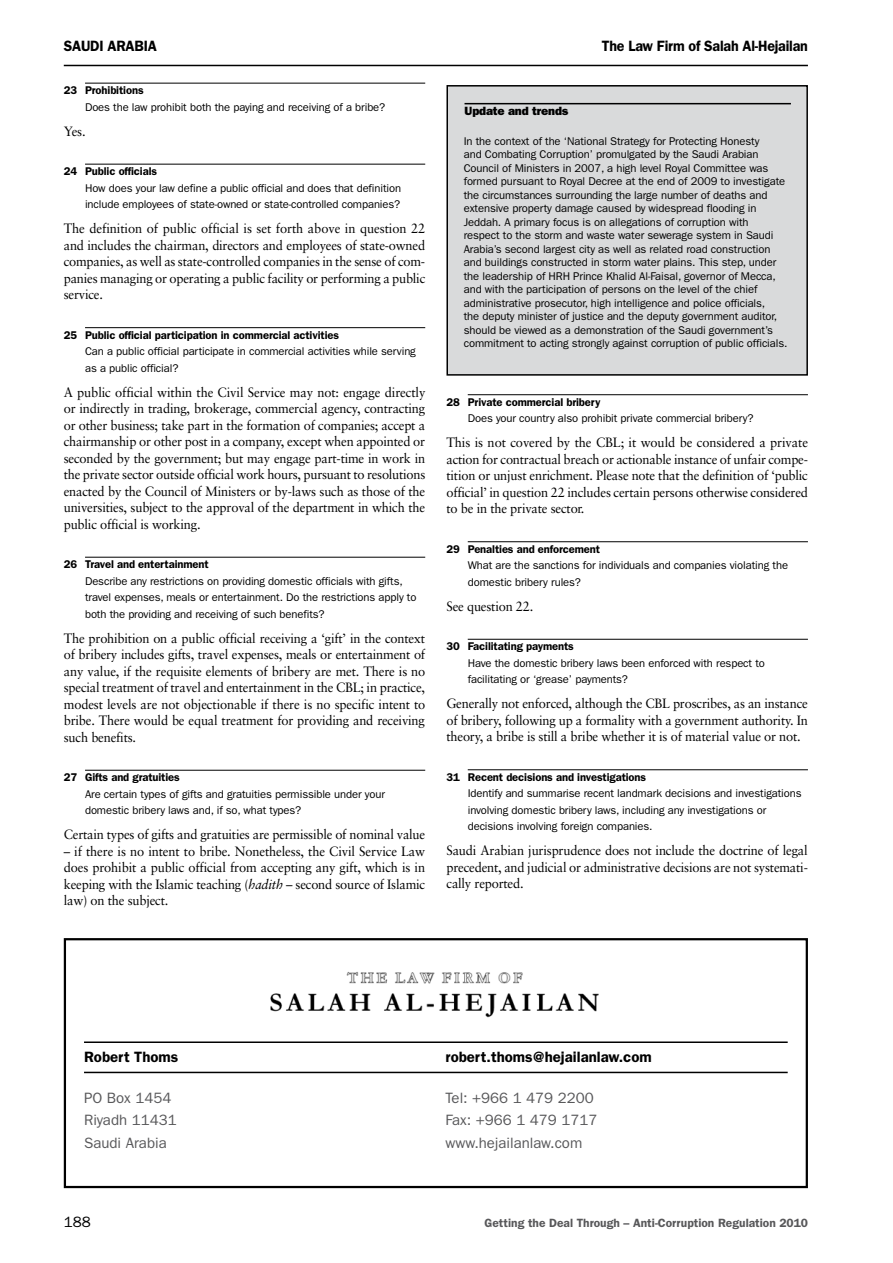
<style>
.page{position:relative;width:893px;height:1263px;background:#fff}
.page>*{position:absolute;margin:0;border:0;box-sizing:border-box;transform-origin:0 0}
.t1{font:15px "Franklin Gothic";color:#58585a}
.t2{font:600 15px "Franklin Gothic";color:#000;scale:.95 1}
.t3{font:600 15px "Franklin Gothic";color:#000}
.t4{font:15px "Franklin Gothic";color:#000}
.t5{font:13.5px/16.5px "Sabon";letter-spacing:-.015em;color:#000;text-align:justify;scale:.95 1}
.t6{font:600 12px "Franklin Gothic";color:#58585a}
.t7{font:800 12px "Franklin Gothic";letter-spacing:-.01em;color:#000}
.t8{font:11.25px/13.5px "Franklin Gothic";letter-spacing:-.01em;color:#000}
.t9{font:600 11.25px "Franklin Gothic";letter-spacing:-.01em;color:#000}
.s1{font-style:italic}
</style>
<div class="page">
<hr style="left:64px;top:65px;width:744px;height:1px;background:#000">
<hr style="left:85px;top:83px;width:340px;height:1px;background:#000">
<hr style="left:85px;top:164px;width:340px;height:1px;background:#000">
<hr style="left:85px;top:327px;width:340px;height:1px;background:#000">
<hr style="left:85px;top:557px;width:340px;height:1px;background:#000">
<hr style="left:85px;top:770px;width:340px;height:1px;background:#000">
<hr style="left:468px;top:394px;width:340px;height:1px;background:#000">
<hr style="left:468px;top:541px;width:340px;height:1px;background:#000">
<hr style="left:468px;top:639px;width:340px;height:1px;background:#000">
<hr style="left:468px;top:769px;width:340px;height:1px;background:#000">
<div style="left:447px;top:86px;width:360px;height:289px;background:#d9dadb"></div>
<div style="left:446px;top:85px;width:362px;height:291px;border:2px solid #000"></div>
<hr style="left:464px;top:103px;width:327px;height:1px;background:#000">
<hr style="left:84px;top:1041px;width:704px;height:2px;background:#000">
<hr style="left:84px;top:1072px;width:704px;height:1px;background:#000">
<img style="left:270px;top:971px;width:329px;height:47px">
<div style="left:64px;top:938px;width:744px;height:250px;border:2px solid #000"></div>
<p class="t2" style="left:64px;top:37px;width:100px">saudi arabia</p>
<p class="t2" style="left:602px;top:37px;width:218px">The Law Firm of Salah Al-Hejailan</p>
<p class="t9" style="left:64px;top:84px;width:81px">23 Prohibitions</p>
<p class="t8" style="left:85px;top:100px;width:302px">Does the law prohibit both the paying and receiving of a bribe?</p>
<p class="t5" style="left:64px;top:123px;width:24px">Yes.</p>
<p class="t9" style="left:64px;top:165px;width:95px">24 Public officials</p>
<p class="t8" style="left:85px;top:180px;width:318px;line-height:16.5px">How does your law define a public official and does that definition include employees of state-owned or state-controlled companies?</p>
<p class="t5" style="left:64px;top:220px;width:382px">The definition of public official is set forth above in question 22 and includes the chairman, directors and employees of state-owned companies, as well as state-controlled companies in the sense of com&shy;panies managing or operating a public facility or performing a public service.</p>
<p class="t9" style="left:64px;top:328px;width:277px">25 Public official participation in commercial activities</p>
<p class="t8" style="left:85px;top:343px;width:332px;line-height:16.5px">Can a public official participate in commercial activities while serving as a public official?</p>
<p class="t5" style="left:64px;top:384px;width:382px">A public official within the Civil Service may not: engage directly or indirectly in trading, brokerage, commercial agency, contracting or other business; take part in the formation of companies; accept a chairmanship or other post in a company, except when appointed or seconded by the government; but may engage part-time in work in the private sector outside official work hours, pursuant to resolutions enacted by the Council of Ministers or by-laws such as those of the universities, subject to the approval of the department in which the public official is working.</p>
<p class="t9" style="left:64px;top:558px;width:147px">26 Travel and entertainment</p>
<p class="t8" style="left:85px;top:573px;width:333px;line-height:16.5px">Describe any restrictions on providing domestic officials with gifts, travel expenses, meals or entertainment. Do the restrictions apply to both the providing and receiving of such benefits?</p>
<p class="t5" style="left:64px;top:630px;width:382px">The prohibition on a public official receiving a ‘gift’ in the context of bribery includes gifts, travel expenses, meals or entertainment of any value, if the requisite elements of bribery are met. There is no special treatment of travel and entertainment in the CBL; in practice, modest levels are not objectionable if there is no specific intent to bribe. There would be equal treatment for providing and receiving such benefits.</p>
<p class="t9" style="left:64px;top:771px;width:118px">27 Gifts and gratuities</p>
<p class="t8" style="left:85px;top:786px;width:301px;line-height:16.5px">Are certain types of gifts and gratuities permissible under your domestic bribery laws and, if so, what types?</p>
<p class="t5" style="left:64px;top:826px;width:382px">Certain types of gifts and gratuities are permissible of nominal value</p>
<p class="t5" style="left:64px;top:843px;width:382px">– if there is no intent to bribe. Nonetheless, the Civil Service Law does prohibit a public official from accepting any gift, which is in keeping with the Islamic teaching (<span class="s1">hadith</span> – second source of Islamic law) on the subject.</p>
<p class="t7" style="left:464px;top:104px;width:105px">Update and trends</p>
<p class="t8" style="left:464px;top:134px;width:325px">In the context of the ‘National Strategy for Protecting Honesty<br>and Combating Corruption’ promulgated by the Saudi Arabian Council of Ministers in 2007, a high level Royal Committee was formed pursuant to Royal Decree at the end of 2009 to investigate the circumstances surrounding the large number of deaths and extensive property damage caused by widespread flooding in Jeddah. A primary focus is on allegations of corruption with<br>respect to the storm and waste water sewerage system in Saudi Arabia’s second largest city as well as related road construction and buildings constructed in storm water plains. This step, under the leadership of HRH Prince Khalid Al-Faisal, governor of Mecca, and with the participation of persons on the level of the chief administrative prosecutor, high intelligence and police officials,<br>the deputy minister of justice and the deputy government auditor, should be viewed as a demonstration of the Saudi government’s commitment to acting strongly against corruption of public officials.</p>
<p class="t9" style="left:446px;top:395px;width:156px">28 Private commercial bribery</p>
<p class="t8" style="left:468px;top:412px;width:287px">Does your country also prohibit private commercial bribery?</p>
<p class="t5" style="left:446px;top:434px;width:382px">This is not covered by the CBL; it would be considered a private action for contractual breach or actionable instance of unfair compe&shy;tition or unjust enrichment. Please note that the definition of ‘public official’ in question 22 includes certain persons otherwise considered to be in the private sector.</p>
<p class="t9" style="left:446px;top:542px;width:155px">29 Penalties and enforcement</p>
<p class="t8" style="left:468px;top:557px;width:322px;line-height:16.5px">What are the sanctions for individuals and companies violating the domestic bribery rules?</p>
<p class="t5" style="left:446px;top:598px;width:93px">See question 22.</p>
<p class="t9" style="left:446px;top:640px;width:129px">30 Facilitating payments</p>
<p class="t8" style="left:468px;top:655px;width:299px;line-height:16.5px">Have the domestic bribery laws been enforced with respect to facilitating or ‘grease’ payments?</p>
<p class="t5" style="left:446px;top:695px;width:382px">Generally not enforced, although the CBL proscribes, as an instance of bribery, following up a formality with a government authority. In theory, a bribe is still a bribe whether it is of material value or not.</p>
<p class="t9" style="left:446px;top:770px;width:201px">31 Recent decisions and investigations</p>
<p class="t8" style="left:468px;top:785px;width:335px;line-height:16.5px">Identify and summarise recent landmark decisions and investigations involving domestic bribery laws, including any investigations or decisions involving foreign companies.</p>
<p class="t5" style="left:446px;top:842px;width:382px">Saudi Arabian jurisprudence does not include the doctrine of legal precedent, and judicial or administrative decisions are not systemati&shy;cally reported.</p>
<p class="t3" style="left:84px;top:1048px;width:96px">Robert Thoms</p>
<p class="t3" style="left:446px;top:1048px;width:208px">robert.thoms@hejailanlaw.com</p>
<p class="t1" style="left:84px;top:1089px;width:89px">PO Box 1454</p>
<p class="t1" style="left:446px;top:1089px;width:150px">Tel: +966 1 479 2200</p>
<p class="t1" style="left:84px;top:1111px;width:94px">Riyadh 11431</p>
<p class="t1" style="left:446px;top:1111px;width:153px">Fax: +966 1 479 1717</p>
<p class="t1" style="left:84px;top:1134px;width:84px">Saudi Arabia</p>
<p class="t1" style="left:446px;top:1134px;width:138px">www.hejailanlaw.com</p>
<p class="t4" style="left:64px;top:1213px;width:28px">188</p>
<p class="t6" style="left:485px;top:1215px;width:325px">Getting the Deal Through – Anti-Corruption Regulation 2010</p>
</div>
